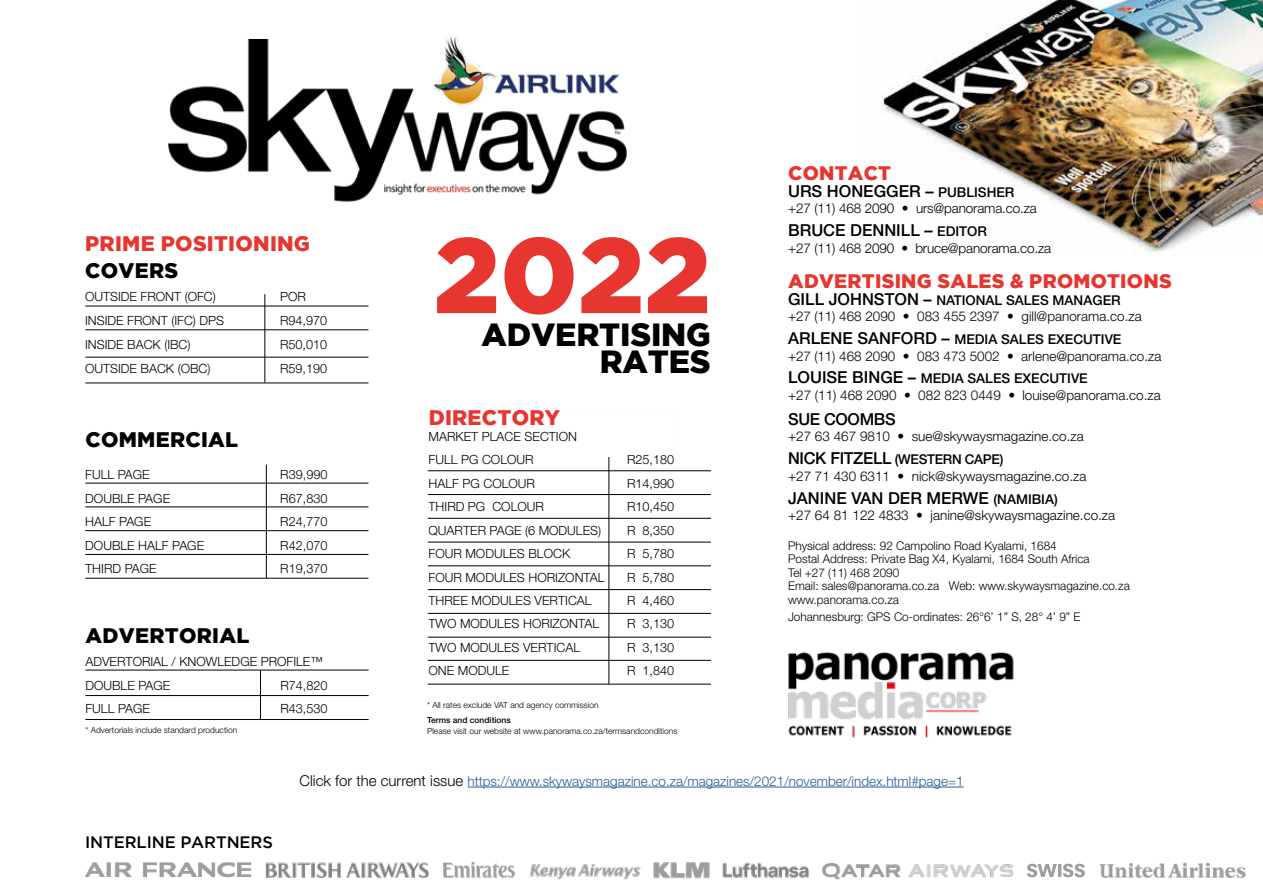
<style>
.page{position:relative;width:1263px;height:893px;background:#fff}
.page>*{position:absolute;margin:0;border:0;box-sizing:border-box;transform-origin:0 0}
.t1{font:900 106.65px "Gotham";color:#e73530}
.t2{font:900 31.95px/27px "Gotham";letter-spacing:-.005em;color:#000;text-align:right}
.t3{font:900 21px "Gotham";letter-spacing:.015em;color:#000}
.t4{font:900 21px "Gotham";letter-spacing:.015em;color:#e73530}
.t5{font:900 19.5px "Gotham";letter-spacing:.015em;color:#e73530}
.t6{font:500 16.5px "Helvetica Neue LT Std";color:#000}
.t7{font:500 16.5px "Gotham";letter-spacing:-.005em;color:#000}
.t8{font:500 16.5px "Helvetica Neue LT Std";letter-spacing:-.02em;color:#000}
.t9{font:300 13.5px/16.5px "Helvetica Neue LT Std";color:#000}
.t10{font:300 13.5px "Helvetica Neue LT Std";color:#275b9b}
.t11{font:300 12.6px/23.4px "Helvetica Neue LT Std";color:#000}
.t12{font:300 12px/13.5px "Helvetica Neue LT Std";color:#000}
.t13{font:300 8.4px "Helvetica Neue LT Std";color:#000}
.t14{font:500 8.4px "Helvetica Neue LT Std";color:#000}
.s1{font-size:13.5px}
.s2{font-family:"Univers LT Std";font-weight:100;font-stretch:ultra-condensed}
.s3{font-weight:500;font-size:16.5px}
.s4{font-weight:500}
.s5{font-size:15px;color:#000}
</style>
<div class="page">
<img style="left:443px;top:861px;width:72px;height:17px">
<img style="left:822px;top:863px;width:192px;height:17px">
<img style="left:265px;top:862px;width:164px;height:15px">
<img style="left:85px;top:862px;width:167px;height:16px">
<img style="left:1099px;top:863px;width:67px;height:15px">
<img style="left:1169px;top:862px;width:77px;height:15px">
<img style="left:654px;top:862px;width:55px;height:16px">
<svg style="left:1027px;top:864px;width:58px;height:13px"></svg>
<img style="left:722px;top:862px;width:87px;height:16px">
<img style="left:530px;top:864px;width:111px;height:16px">
<img style="left:882px;top:0;width:381px;height:252px">
<hr style="left:266px;top:465px;width:1px;height:113px;background:#000">
<hr style="left:85px;top:507px;width:283px;height:1px;background:#000">
<hr style="left:85px;top:483px;width:283px;height:1px;background:#000">
<hr style="left:85px;top:530px;width:283px;height:1px;background:#000">
<hr style="left:85px;top:554px;width:283px;height:1px;background:#000">
<hr style="left:85px;top:578px;width:283px;height:1px;background:#000">
<hr style="left:85px;top:719px;width:284px;height:1px;background:#000">
<hr style="left:85px;top:695px;width:284px;height:1px;background:#000">
<hr style="left:85px;top:670px;width:284px;height:1px;background:#000">
<hr style="left:260px;top:670px;width:1px;height:50px;background:#000">
<hr style="left:264px;top:294px;width:1px;height:89px;background:#000">
<hr style="left:85px;top:306px;width:283px;height:1px;background:#000">
<hr style="left:85px;top:329px;width:283px;height:1px;background:#000">
<hr style="left:85px;top:357px;width:283px;height:1px;background:#000">
<hr style="left:85px;top:383px;width:283px;height:1px;background:#000">
<hr style="left:608px;top:457px;width:1px;height:227px;background:#000">
<hr style="left:428px;top:494px;width:283px;height:1px;background:#000">
<hr style="left:428px;top:470px;width:283px;height:1px;background:#000">
<hr style="left:428px;top:518px;width:283px;height:1px;background:#000">
<hr style="left:428px;top:542px;width:283px;height:1px;background:#000">
<hr style="left:428px;top:565px;width:283px;height:1px;background:#000">
<hr style="left:428px;top:613px;width:283px;height:1px;background:#000">
<hr style="left:428px;top:589px;width:283px;height:1px;background:#000">
<hr style="left:428px;top:637px;width:283px;height:1px;background:#000">
<img style="left:169px;top:40px;width:458px;height:162px">
<img style="left:429px;top:35px;width:194px;height:71px">
<hr style="left:428px;top:660px;width:283px;height:1px;background:#000">
<hr style="left:428px;top:684px;width:283px;height:1px;background:#000">
<hr style="left:467px;top:787px;width:497px;height:1px;background:#275b9b">
<img style="left:788px;top:652px;width:226px;height:86px">
<h3 class="t4" style="left:85px;top:231px;width:226px">PRIME POSITIONING</h3>
<h3 class="t3" style="left:85px;top:258px;width:95px">COVERS</h3>
<p class="t11" style="left:85px;top:285px;width:132px">OUTSIDE FRONT (OFC)</p>
<p class="t11" style="left:280px;top:285px;width:27px">POR</p>
<p class="t11" style="left:85px;top:308px;width:141px">INSIDE FRONT (IFC) DPS</p>
<p class="t11" style="left:280px;top:308px;width:49px">R94,970</p>
<p class="t11" style="left:85px;top:332px;width:107px">INSIDE BACK (IBC)</p>
<p class="t11" style="left:280px;top:332px;width:49px">R50,010</p>
<p class="t11" style="left:85px;top:356px;width:127px">OUTSIDE BACK (OBC)</p>
<p class="t11" style="left:280px;top:356px;width:49px">R59,190</p>
<h3 class="t3" style="left:85px;top:427px;width:154px">COMMERCIAL</h3>
<p class="t11" style="left:85px;top:463px;width:66px">FULL PAGE</p>
<p class="t11" style="left:280px;top:463px;width:49px">R39,990</p>
<p class="t11" style="left:85px;top:486px;width:86px">DOUBLE PAGE</p>
<p class="t11" style="left:280px;top:486px;width:49px">R67,830</p>
<p class="t11" style="left:85px;top:510px;width:67px">HALF PAGE</p>
<p class="t11" style="left:280px;top:510px;width:49px">R24,770</p>
<p class="t11" style="left:85px;top:533px;width:120px">DOUBLE HALF PAGE</p>
<p class="t11" style="left:280px;top:533px;width:49px">R42,070</p>
<p class="t11" style="left:85px;top:557px;width:73px">THIRD PAGE</p>
<p class="t11" style="left:280px;top:557px;width:49px">R19,370</p>
<h3 class="t3" style="left:86px;top:623px;width:165px">ADVERTORIAL</h3>
<p class="t11" style="left:85px;top:650px;width:239px">ADVERTORIAL / KNOWLEDGE PROFILE™<br>DOUBLE PAGE</p>
<p class="t11" style="left:280px;top:673px;width:49px">R74,820</p>
<p class="t11" style="left:85px;top:697px;width:66px">FULL PAGE</p>
<p class="t11" style="left:280px;top:697px;width:49px">R43,530</p>
<p class="t13" style="left:85px;top:724px;width:153px">* Advertorials include standard production</p>
<h1 class="t1" style="left:433px;top:214px;width:279px">2022</h1>
<h2 class="t2" style="left:481px;top:320px;width:231px">ADVERTISING<br>RATES</h2>
<h3 class="t4" style="left:429px;top:406px;width:133px">DIRECTORY</h3>
<p class="t11" style="left:429px;top:424px;width:150px">MARKET PLACE SECTION<br>FULL PG COLOUR</p>
<p class="t11" style="left:627px;top:448px;width:49px">R25,180</p>
<p class="t11" style="left:429px;top:471px;width:108px">HALF PG COLOUR</p>
<p class="t11" style="left:627px;top:471px;width:49px">R14,990</p>
<p class="t11" style="left:429px;top:495px;width:117px">THIRD PG COLOUR</p>
<p class="t11" style="left:627px;top:495px;width:49px">R10,450</p>
<p class="t11" style="left:429px;top:518px;width:174px">QUARTER PAGE (6 MODULES)</p>
<p class="t11" style="left:627px;top:518px;width:49px">R 8,350</p>
<p class="t11" style="left:429px;top:542px;width:143px">FOUR MODULES BLOCK</p>
<p class="t11" style="left:627px;top:542px;width:49px">R 5,780</p>
<p class="t11" style="left:429px;top:565px;width:177px">FOUR MODULES HORIZONTAL</p>
<p class="t11" style="left:627px;top:565px;width:49px">R 5,780</p>
<p class="t11" style="left:429px;top:588px;width:165px">THREE MODULES VERTICAL</p>
<p class="t11" style="left:627px;top:588px;width:49px">R 4,460</p>
<p class="t11" style="left:429px;top:612px;width:172px">TWO MODULES HORIZONTAL</p>
<p class="t11" style="left:627px;top:612px;width:49px">R 3,130</p>
<p class="t11" style="left:429px;top:635px;width:153px">TWO MODULES VERTICAL</p>
<p class="t11" style="left:627px;top:635px;width:49px">R 3,130</p>
<p class="t11" style="left:429px;top:659px;width:82px">ONE MODULE</p>
<p class="t11" style="left:627px;top:659px;width:49px">R 1,840</p>
<p class="t13" style="left:427px;top:699px;width:173px">* All rates exclude VAT and agency commission</p>
<p class="t14" style="left:427px;top:715px;width:85px">Terms and conditions</p>
<p class="t13" style="left:427px;top:726px;width:252px">Please visit our website at www.panorama.co.za/termsandconditions</p>
<h3 class="t5" style="left:788px;top:162px;width:104px">CONTACT</h3>
<h3 class="t6" style="left:788px;top:181px;width:228px">URS HONEGGER – <span class="s1">PUBLISHER</span></h3>
<p class="t9" style="left:788px;top:200px;width:250px">+27 (11) 468 2090 <span class="s2">•</span> urs@panorama.co.za</p>
<h3 class="t6" style="left:788px;top:221px;width:200px">BRUCE DENNILL – <span class="s1">EDITOR</span></h3>
<p class="t9" style="left:788px;top:239px;width:265px">+27 (11) 468 2090 <span class="s2">•</span> bruce@panorama.co.za</p>
<h3 class="t5" style="left:788px;top:270px;width:385px">ADVERTISING SALES &amp; PROMOTIONS</h3>
<p class="t9" style="left:788px;top:291px;width:355px"><span class="s3">GILL JOHNSTON –</span> <span class="s4">NATIONAL SALES MANAGER </span>+27 (11) 468 2090 <span class="s2">•</span> 083 455 2397 <span class="s2">•</span> gill@panorama.co.za</p>
<p class="t9" style="left:788px;top:331px;width:375px"><span class="s3">ARLENE SANFORD –</span> <span class="s4">MEDIA SALES EXECUTIVE<br></span>+27 (11) 468 2090 <span class="s2">•</span> 083 473 5002 <span class="s2">•</span> arlene@panorama.co.za</p>
<p class="t9" style="left:788px;top:370px;width:374px"><span class="s3">LOUISE BINGE –</span> <span class="s4">MEDIA SALES EXECUTIVE<br></span>+27 (11) 468 2090 <span class="s2">•</span> 082 823 0449 <span class="s2">•</span> louise@panorama.co.za</p>
<h3 class="t8" style="left:788px;top:409px;width:109px">SUE COOMBS</h3>
<p class="t9" style="left:788px;top:425px;width:297px;line-height:23px">+27 63 467 9810 <span class="s2">•</span> sue@skywaysmagazine.co.za<br><span class="s3">NICK FITZELL</span> <span class="s4">(WESTERN CAPE)</span></p>
<p class="t9" style="left:788px;top:467px;width:300px">+27 71 430 6311 <span class="s2">•</span> nick@skywaysmagazine.co.za</p>
<h3 class="t6" style="left:788px;top:488px;width:271px">JANINE VAN DER MERWE <span class="s1">(NAMIBIA)</span></h3>
<p class="t9" style="left:788px;top:507px;width:329px">+27 64 81 122 4833 <span class="s2">•</span> janine@skywaysmagazine.co.za</p>
<p class="t12" style="left:788px;top:538px;width:343px">Physical address: 92 Campolino Road Kyalami, 1684<br>Postal Address: Private Bag X4, Kyalami, 1684 South Africa<br>Tel +27 (11) 468 2090<br>Email: sales@panorama.co.za Web: www.skywaysmagazine.co.za www.panorama.co.za</p>
<p class="t12" style="left:788px;top:610px;width:294px">Johannesburg: GPS Co-ordinates: 26°6’ 1” S, 28° 4’ 9” E</p>
<h3 class="t7" style="left:85px;top:833px;width:189px">INTERLINE PARTNERS</h3>
<p class="t10" style="left:300px;top:773px;width:666px"><span class="s5">Click for the current issue</span> https://www.skywaysmagazine.co.za/magazines/2021/november/index.html#page=1</p>
</div>
